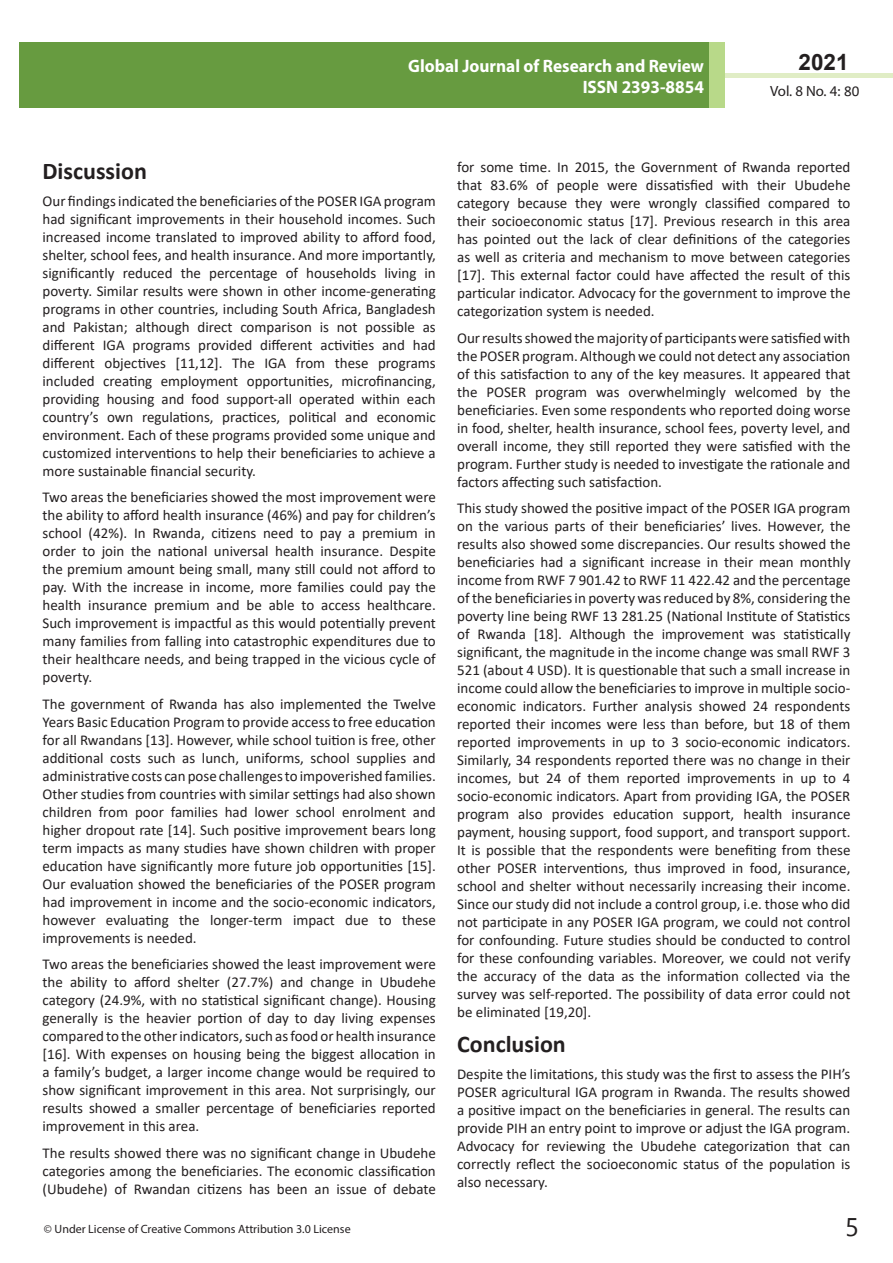
<style>
.page{position:relative;width:893px;height:1263px;background:#fff}
.page>*{position:absolute;margin:0;border:0;box-sizing:border-box;transform-origin:0 0}
.t1{font:25.5px "Nirmala UI";color:#231f20}
.t2{font:700 24px "Calibri";color:#231f20}
.t3{font:700 22.5px "Arial";color:#231f20}
.t4{font:700 18px/21.6px "Myriad Pro";color:#fff;text-align:right;scale:.96 1}
.t5{font:15px/18px "Calibri";color:#231f20;text-align:justify}
.t6{font:14.85px "Myriad Pro";color:#231f20}
.t7{font:12px "Myriad Pro";color:#231f20}
.s1{font-family:"Calibri";font-size:15px}
</style>
<div class="page">
<div style="left:724px;top:73px;width:169px;height:5px;background:#e0edc5"></div>
<div style="left:19px;top:42px;width:690px;height:66px;background:#679b40"></div>
<div style="left:709px;top:42px;width:16px;height:66px;background:#b8d989"></div>
<p class="t4" style="left:408px;top:54px;width:310px">Global Journal of Research and Review<br>ISSN 2393-8854</p>
<h3 class="t3" style="left:799px;top:46px;width:52px">2021</h3>
<p class="t6" style="left:770px;top:82px;width:91px">Vol. 8 No. 4: <span class="s1">80</span></p>
<h2 class="t2" style="left:43px;top:154px;width:106px">Discussion</h2>
<p class="t5" style="left:43px;top:191px;width:395px">Our findings indicated the beneficiaries of the POSER IGA program had significant improvements in their household incomes. Such increased income translated to improved ability to afford food, shelter, school fees, and health insurance. And more importantly, significantly reduced the percentage of households living in poverty. Similar results were shown in other income-generating programs in other countries, including South Africa, Bangladesh and Pakistan; although direct comparison is not possible as different IGA programs provided different activities and had different objectives [11,12]. The IGA from these programs included creating employment opportunities, microfinancing, providing housing and food support-all operated within each country’s own regulations, practices, political and economic environment. Each of these programs provided some unique and customized interventions to help their beneficiaries to achieve a more sustainable financial security.</p>
<p class="t5" style="left:43px;top:488px;width:395px">Two areas the beneficiaries showed the most improvement were the ability to afford health insurance (46%) and pay for children’s school (42%). In Rwanda, citizens need to pay a premium in order to join the national universal health insurance. Despite the premium amount being small, many still could not afford to pay. With the increase in income, more families could pay the health insurance premium and be able to access healthcare.<br>Such improvement is impactful as this would potentially prevent many families from falling into catastrophic expenditures due to their healthcare needs, and being trapped in the vicious cycle of poverty.</p>
<p class="t5" style="left:43px;top:694px;width:395px">The government of Rwanda has also implemented the Twelve Years Basic Education Program to provide access to free education for all Rwandans [13]. However, while school tuition is free, other additional costs such as lunch, uniforms, school supplies and administrative costs can pose challenges to impoverished families.<br>Other studies from countries with similar settings had also shown children from poor families had lower school enrolment and higher dropout rate [14]. Such positive improvement bears long term impacts as many studies have shown children with proper education have significantly more future job opportunities [15].<br>Our evaluation showed the beneficiaries of the POSER program had improvement in income and the socio-economic indicators, however evaluating the longer-term impact due to these improvements is needed.</p>
<p class="t5" style="left:43px;top:955px;width:395px">Two areas the beneficiaries showed the least improvement were the ability to afford shelter (27.7%) and change in Ubudehe category (24.9%, with no statistical significant change). Housing generally is the heavier portion of day to day living expenses compared to the other indicators, such as food or health insurance [16]. With expenses on housing being the biggest allocation in a family’s budget, a larger income change would be required to show significant improvement in this area. Not surprisingly, our results showed a smaller percentage of beneficiaries reported improvement in this area.</p>
<p class="t5" style="left:43px;top:1143px;width:395px">The results showed there was no significant change in Ubudehe categories among the beneficiaries. The economic classification (Ubudehe) of Rwandan citizens has been an issue of debate</p>
<p class="t5" style="left:457px;top:158px;width:395px">for some time. In 2015, the Government of Rwanda reported that 83.6% of people were dissatisfied with their Ubudehe category because they were wrongly classified compared to their socioeconomic status [17]. Previous research in this area has pointed out the lack of clear definitions of the categories as well as criteria and mechanism to move between categories [17]. This external factor could have affected the result of this particular indicator. Advocacy for the government to improve the categorization system is needed.</p>
<p class="t5" style="left:457px;top:328px;width:395px">Our results showed the majority of participants were satisfied with the POSER program. Although we could not detect any association of this satisfaction to any of the key measures. It appeared that the POSER program was overwhelmingly welcomed by the beneficiaries. Even some respondents who reported doing worse in food, shelter, health insurance, school fees, poverty level, and overall income, they still reported they were satisfied with the program. Further study is needed to investigate the rationale and factors affecting such satisfaction.</p>
<p class="t5" style="left:457px;top:499px;width:395px">This study showed the positive impact of the POSER IGA program on the various parts of their beneficiaries’ lives. However, the results also showed some discrepancies. Our results showed the beneficiaries had a significant increase in their mean monthly income from RWF 7 901.42 to RWF 11 422.42 and the percentage of the beneficiaries in poverty was reduced by 8%, considering the poverty line being RWF 13 281.25 (National Institute of Statistics of Rwanda [18]. Although the improvement was statistically significant, the magnitude in the income change was small RWF 3<br>521 (about 4 USD). It is questionable that such a small increase in income could allow the beneficiaries to improve in multiple socio&shy;economic indicators. Further analysis showed 24 respondents reported their incomes were less than before, but 18 of them reported improvements in up to 3 socio-economic indicators.<br>Similarly, 34 respondents reported there was no change in their incomes, but 24 of them reported improvements in up to 4 socio-economic indicators. Apart from providing IGA, the POSER program also provides education support, health insurance payment, housing support, food support, and transport support.<br>It is possible that the respondents were benefiting from these other POSER interventions, thus improved in food, insurance, school and shelter without necessarily increasing their income.<br>Since our study did not include a control group, i.e. those who did not participate in any POSER IGA program, we could not control for confounding. Future studies should be conducted to control for these confounding variables. Moreover, we could not verify the accuracy of the data as the information collected via the survey was self-reported. The possibility of data error could not be eliminated [19,20].</p>
<h2 class="t2" style="left:457px;top:1027px;width:110px">Conclusion</h2>
<p class="t5" style="left:457px;top:1064px;width:395px">Despite the limitations, this study was the first to assess the PIH’s POSER agricultural IGA program in Rwanda. The results showed a positive impact on the beneficiaries in general. The results can provide PIH an entry point to improve or adjust the IGA program.<br>Advocacy for reviewing the Ubudehe categorization that can correctly reflect the socioeconomic status of the population is also necessary.</p>
<p class="t7" style="left:44px;top:1221px;width:308px">© Under License of Creative Commons Attribution 3.0 License</p>
<h1 class="t1" style="left:845px;top:1206px;width:15px">5</h1>
</div>
